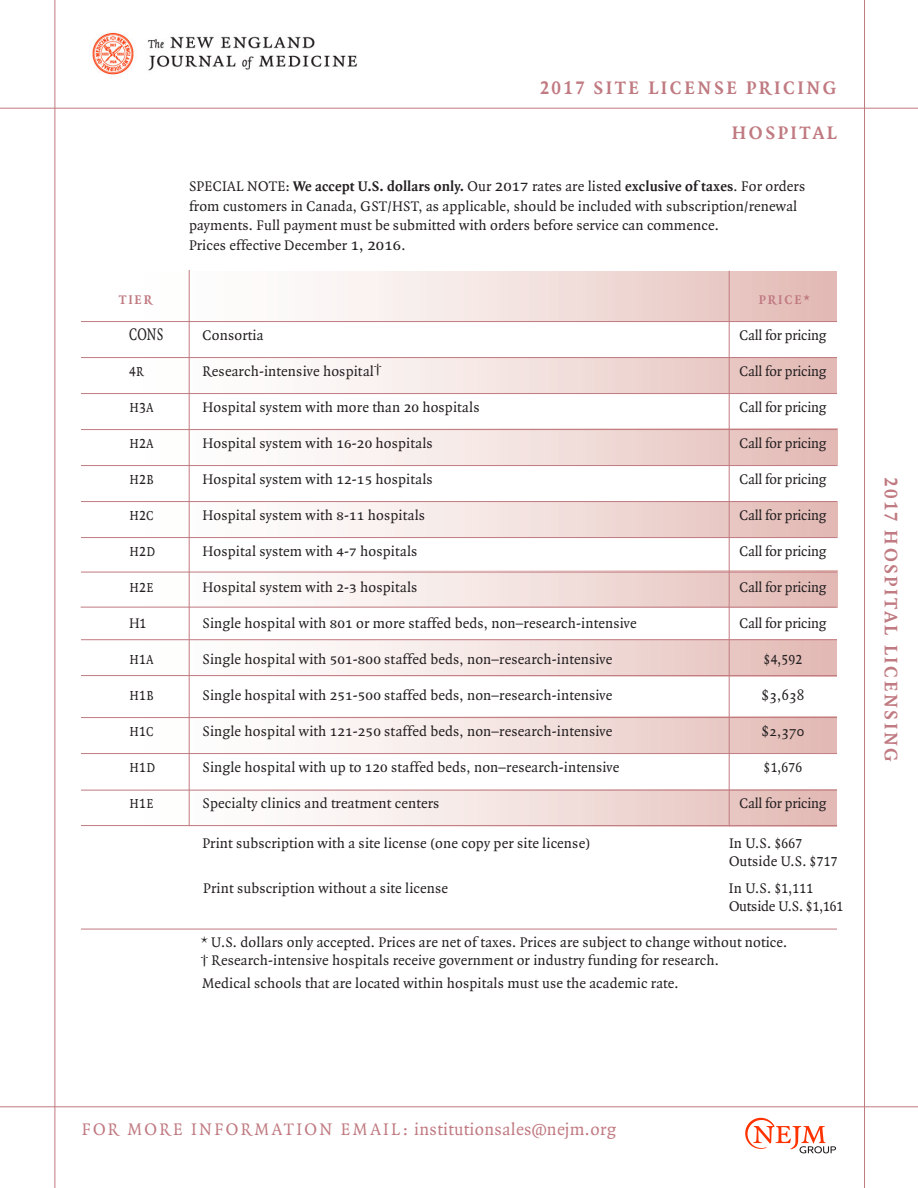
<style>
.page{position:relative;width:918px;height:1188px;background:#fff}
.page>*{position:absolute;margin:0;border:0;box-sizing:border-box;transform-origin:0 0}
.t1{font:700 19.5px "Quadraat";letter-spacing:.13em;color:#c07a81}
.t2{font:18px "Quadraat Small Caps";letter-spacing:.01em;color:#231f20;scale:.75 1}
.t3{font:18px "Quadraat";letter-spacing:.02em;color:#c07a81}
.t4{font:15px/19.5px "Quadraat";letter-spacing:.01em;color:#231f20}
.t5{font:15px "Quadraat";letter-spacing:-.01em;color:#231f20}
.t6{font:700 13.5px "Quadraat";letter-spacing:.13em;color:#c07a81}
.s1{font-family:"Quadraat Bold Caps";font-weight:400;font-size:25.2px}
.s2{font-weight:700}
.s3{font-family:"Quadraat Small Caps";font-size:16.5px}
.s4{font-family:"Quadraat Small Caps"}
.s5{font-family:"Quadraat Small Caps";font-size:18px}
</style>
<div class="page">
<div style="left:81px;top:789px;width:755px;height:37px;background:linear-gradient(to right,#fff,#e5c0bb)"></div>
<div style="left:81px;top:716px;width:755px;height:37px;background:linear-gradient(to right,#fff,#e5c0bb)"></div>
<div style="left:81px;top:640px;width:755px;height:36px;background:linear-gradient(to right,#fff,#e5c0bb)"></div>
<div style="left:82px;top:571px;width:755px;height:36px;background:linear-gradient(to right,#fff,#e5c0bb)"></div>
<div style="left:82px;top:501px;width:755px;height:37px;background:linear-gradient(to right,#fff,#e5c0bb)"></div>
<div style="left:80px;top:357px;width:757px;height:37px;background:linear-gradient(to right,#fff,#e5c0bb)"></div>
<div style="left:82px;top:271px;width:755px;height:50px;background:linear-gradient(to right,#fff,#e5c0bb)"></div>
<div style="left:82px;top:429px;width:755px;height:37px;background:linear-gradient(to right,#fff,#e5c0bb)"></div>
<hr style="left:81px;top:321px;width:756px;height:1px;background:#c07a81">
<hr style="left:81px;top:357px;width:756px;height:1px;background:#c07a81">
<hr style="left:81px;top:393px;width:756px;height:1px;background:#c07a81">
<hr style="left:81px;top:429px;width:756px;height:1px;background:#c07a81">
<hr style="left:81px;top:465px;width:756px;height:1px;background:#c07a81">
<hr style="left:81px;top:501px;width:756px;height:1px;background:#c07a81">
<hr style="left:81px;top:537px;width:756px;height:1px;background:#c07a81">
<hr style="left:81px;top:572px;width:756px;height:1px;background:#c07a81">
<hr style="left:81px;top:675px;width:756px;height:1px;background:#c07a81">
<hr style="left:81px;top:717px;width:756px;height:1px;background:#c07a81">
<hr style="left:81px;top:753px;width:756px;height:1px;background:#c07a81">
<hr style="left:81px;top:825px;width:756px;height:1px;background:#c07a81">
<hr style="left:81px;top:929px;width:756px;height:1px;background:#c07a81">
<hr style="left:0;top:1107px;width:918px;height:1px;background:#c07a81">
<hr style="left:0;top:108px;width:918px;height:1px;background:#c07a81">
<hr style="left:55px;top:0;width:1px;height:1188px;background:#c07a81">
<hr style="left:864px;top:0;width:1px;height:1188px;background:#c07a81">
<hr style="left:189px;top:270px;width:1px;height:556px;background:#c07a81">
<hr style="left:729px;top:271px;width:1px;height:555px;background:#c07a81">
<svg style="left:745px;top:1118px;width:91px;height:35px"></svg>
<img style="left:92px;top:32px;width:265px;height:43px">
<hr style="left:81px;top:607px;width:756px;height:1px;background:#c07a81">
<hr style="left:81px;top:639px;width:756px;height:1px;background:#c07a81">
<hr style="left:81px;top:790px;width:756px;height:1px;background:#c07a81">
<p class="t1" style="left:540px;top:77px;width:299px"><span class="s1">2017</span> SITE LICENSE PRICING</p>
<p class="t1" style="left:732px;top:122px;width:107px">HOSPITAL</p>
<p class="t4" style="left:189px;top:177px;width:618px">SPECIAL NOTE: <span class="s2">We accept U.S. dollars only.</span> Our <span class="s3">2017</span> rates are listed <span class="s2">exclusive of taxes</span>. For orders from customers in Canada, GST/HST, as applicable, should be included with subscription/renewal payments. Full payment must be submitted with orders before service can commence.<br>Prices effective December <span class="s3">1, 2016</span>.</p>
<p class="t6" style="left:119px;top:292px;width:35px">TIER</p>
<p class="t6" style="left:759px;top:292px;width:53px">PRICE*</p>
<p class="t2" style="left:129px;top:325px;width:47px">CONS</p>
<p class="t4" style="left:203px;top:326px;width:62px">Consortia</p>
<p class="t5" style="left:740px;top:327px;width:88px">Call for pricing</p>
<p class="t2" style="left:129px;top:361px;width:22px">4r</p>
<p class="t4" style="left:202px;top:362px;width:181px">Research-intensive hospital†</p>
<p class="t5" style="left:740px;top:363px;width:88px">Call for pricing</p>
<p class="t2" style="left:129px;top:397px;width:34px">h3a</p>
<p class="t4" style="left:203px;top:398px;width:279px">Hospital system with more than <span class="s4">20</span> hospitals</p>
<p class="t5" style="left:740px;top:399px;width:88px">Call for pricing</p>
<p class="t2" style="left:129px;top:433px;width:34px">h2a</p>
<p class="t4" style="left:203px;top:434px;width:232px">Hospital system with <span class="s4">16-20</span> hospitals</p>
<p class="t5" style="left:740px;top:435px;width:88px">Call for pricing</p>
<p class="t2" style="left:129px;top:469px;width:34px">h2b</p>
<p class="t4" style="left:203px;top:470px;width:232px">Hospital system with <span class="s4">12-15</span> hospitals</p>
<p class="t5" style="left:740px;top:471px;width:88px">Call for pricing</p>
<p class="t2" style="left:129px;top:505px;width:34px">h2c</p>
<p class="t4" style="left:203px;top:506px;width:224px">Hospital system with <span class="s4">8-11</span> hospitals</p>
<p class="t5" style="left:740px;top:507px;width:88px">Call for pricing</p>
<p class="t2" style="left:129px;top:541px;width:36px">h2d</p>
<p class="t4" style="left:202px;top:542px;width:216px">Hospital system with <span class="s4">4-7</span> hospitals</p>
<p class="t5" style="left:740px;top:543px;width:88px">Call for pricing</p>
<p class="t2" style="left:129px;top:577px;width:34px">h2e</p>
<p class="t4" style="left:203px;top:578px;width:216px">Hospital system with <span class="s4">2-3</span> hospitals</p>
<p class="t5" style="left:740px;top:579px;width:88px">Call for pricing</p>
<p class="t4" style="left:129px;top:614px;width:19px">H<span class="s5">1</span></p>
<p class="t4" style="left:202px;top:614px;width:436px">Single hospital with <span class="s4">801</span> or more staffed beds, non–research-intensive</p>
<p class="t5" style="left:740px;top:615px;width:88px">Call for pricing</p>
<p class="t2" style="left:129px;top:649px;width:34px">h1a</p>
<p class="t4" style="left:203px;top:650px;width:411px">Single hospital with <span class="s4">501-800</span> staffed beds, non–research-intensive</p>
<p class="t2" style="left:764px;top:649px;width:53px">$4,592</p>
<p class="t2" style="left:129px;top:685px;width:34px">h1b</p>
<p class="t4" style="left:203px;top:686px;width:411px">Single hospital with <span class="s4">251-500</span> staffed beds, non–research-intensive</p>
<p class="t4" style="left:762px;top:686px;width:44px">$3,638</p>
<p class="t2" style="left:129px;top:721px;width:34px">h1c</p>
<p class="t4" style="left:203px;top:722px;width:411px">Single hospital with <span class="s4">121-250</span> staffed beds, non–research-intensive</p>
<p class="t4" style="left:762px;top:722px;width:44px">$2,370</p>
<p class="t2" style="left:129px;top:757px;width:36px">h1d</p>
<p class="t4" style="left:202px;top:758px;width:418px">Single hospital with up to <span class="s4">120</span> staffed beds, non–research-intensive</p>
<p class="t2" style="left:764px;top:757px;width:53px">$1,676</p>
<p class="t2" style="left:129px;top:793px;width:34px">h1e</p>
<p class="t4" style="left:203px;top:794px;width:239px">Specialty clinics and treatment centers</p>
<p class="t5" style="left:740px;top:795px;width:88px">Call for pricing</p>
<p class="t4" style="left:202px;top:834px;width:389px">Print subscription with a site license (one copy per site license)</p>
<p class="t4" style="left:729px;top:834px;width:75px">In U.S. <span class="s5">$667</span></p>
<p class="t4" style="left:729px;top:852px;width:110px">Outside U.S. <span class="s5">$717</span></p>
<p class="t4" style="left:203px;top:879px;width:246px">Print subscription without a site license</p>
<p class="t4" style="left:729px;top:879px;width:86px">In U.S. <span class="s5">$1,111</span></p>
<p class="t5" style="left:729px;top:899px;width:116px">Outside U.S. <span class="s5">$1,161</span></p>
<p class="t4" style="left:201px;top:933px;width:588px">* U.S. dollars only accepted. Prices are net of taxes. Prices are subject to change without notice.</p>
<p class="t4" style="left:201px;top:951px;width:520px">† Research-intensive hospitals receive government or industry funding for research.</p>
<p class="t4" style="left:202px;top:974px;width:478px">Medical schools that are located within hospitals must use the academic rate.</p>
<p class="t1" style="left:902px;top:477px;width:287px;rotate:90deg"><span class="s1">2017</span> HOSPITAL LICENSING</p>
<p class="t3" style="left:82px;top:1120px;width:536px">FOR MORE INFORMATION EMAIL: institutionsales@nejm.org</p>
</div>
